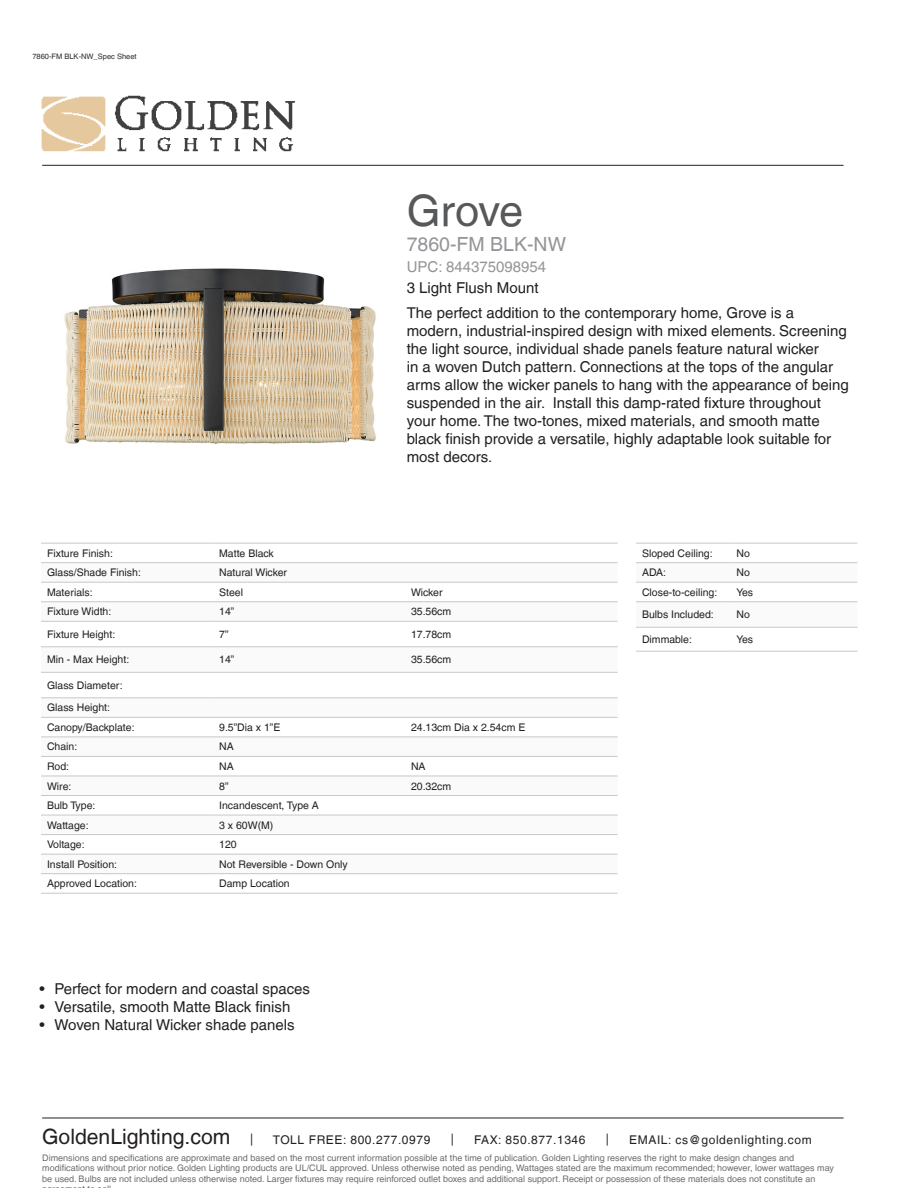
<style>
.page{position:relative;width:918px;height:1188px;background:#fff}
.page>*{position:absolute;margin:0;border:0;box-sizing:border-box;transform-origin:0 0}
.t1{font:43.5px "Helvetica LT";letter-spacing:-.01em;color:#57585a}
.t2{font:21.15px "Helvetica LT";color:#231f20}
.t3{font:19.5px "Helvetica LT";color:#939598}
.t4{font:15px/18px "Helvetica LT";color:#231f20}
.t5{font:15px "Helvetica LT";color:#939598}
.t6{font:12px "Helvetica LT";letter-spacing:.05em;color:#231f20}
.t7{font:10.5px "Helvetica LT";color:#231f20}
.t8{font:9px/10.5px "Helvetica LT";color:#6c6d70}
.filename{font:7.5px "Helvetica LT";color:#2e2b2c}
</style>
<div class="page">
<img style="left:41px;top:95px;width:260px;height:70px">
<svg style="left:41px;top:563px;width:577px;height:291px"></svg>
<hr style="left:41px;top:562px;width:172px;height:1px;background:#c7c8ca">
<hr style="left:213px;top:562px;width:192px;height:1px;background:#c7c8ca">
<hr style="left:405px;top:562px;width:213px;height:1px;background:#c7c8ca">
<hr style="left:41px;top:582px;width:172px;height:1px;background:#c7c8ca">
<hr style="left:213px;top:582px;width:192px;height:1px;background:#c7c8ca">
<hr style="left:405px;top:582px;width:213px;height:1px;background:#c7c8ca">
<hr style="left:41px;top:601px;width:172px;height:1px;background:#c7c8ca">
<hr style="left:213px;top:601px;width:192px;height:1px;background:#c7c8ca">
<hr style="left:405px;top:601px;width:213px;height:1px;background:#c7c8ca">
<hr style="left:41px;top:621px;width:172px;height:1px;background:#c7c8ca">
<hr style="left:213px;top:621px;width:192px;height:1px;background:#c7c8ca">
<hr style="left:405px;top:621px;width:213px;height:1px;background:#c7c8ca">
<hr style="left:41px;top:647px;width:172px;height:1px;background:#c7c8ca">
<hr style="left:213px;top:647px;width:192px;height:1px;background:#c7c8ca">
<hr style="left:405px;top:647px;width:213px;height:1px;background:#c7c8ca">
<hr style="left:41px;top:672px;width:172px;height:1px;background:#c7c8ca">
<hr style="left:213px;top:672px;width:192px;height:1px;background:#c7c8ca">
<hr style="left:405px;top:672px;width:213px;height:1px;background:#c7c8ca">
<hr style="left:41px;top:698px;width:172px;height:1px;background:#c7c8ca">
<hr style="left:213px;top:698px;width:192px;height:1px;background:#c7c8ca">
<hr style="left:405px;top:698px;width:213px;height:1px;background:#c7c8ca">
<hr style="left:41px;top:717px;width:172px;height:1px;background:#c7c8ca">
<hr style="left:213px;top:717px;width:192px;height:1px;background:#c7c8ca">
<hr style="left:405px;top:717px;width:213px;height:1px;background:#c7c8ca">
<hr style="left:41px;top:737px;width:172px;height:1px;background:#c7c8ca">
<hr style="left:213px;top:737px;width:192px;height:1px;background:#c7c8ca">
<hr style="left:405px;top:737px;width:213px;height:1px;background:#c7c8ca">
<hr style="left:41px;top:756px;width:172px;height:1px;background:#c7c8ca">
<hr style="left:213px;top:756px;width:192px;height:1px;background:#c7c8ca">
<hr style="left:405px;top:756px;width:213px;height:1px;background:#c7c8ca">
<hr style="left:41px;top:776px;width:172px;height:1px;background:#c7c8ca">
<hr style="left:213px;top:776px;width:192px;height:1px;background:#c7c8ca">
<hr style="left:405px;top:776px;width:213px;height:1px;background:#c7c8ca">
<hr style="left:41px;top:795px;width:172px;height:1px;background:#c7c8ca">
<hr style="left:213px;top:795px;width:192px;height:1px;background:#c7c8ca">
<hr style="left:405px;top:795px;width:213px;height:1px;background:#c7c8ca">
<hr style="left:41px;top:815px;width:172px;height:1px;background:#c7c8ca">
<hr style="left:213px;top:815px;width:192px;height:1px;background:#c7c8ca">
<hr style="left:405px;top:815px;width:213px;height:1px;background:#c7c8ca">
<hr style="left:41px;top:834px;width:172px;height:1px;background:#c7c8ca">
<hr style="left:213px;top:834px;width:192px;height:1px;background:#c7c8ca">
<hr style="left:405px;top:834px;width:213px;height:1px;background:#c7c8ca">
<hr style="left:41px;top:854px;width:172px;height:1px;background:#c7c8ca">
<hr style="left:213px;top:854px;width:192px;height:1px;background:#c7c8ca">
<hr style="left:405px;top:854px;width:213px;height:1px;background:#c7c8ca">
<hr style="left:41px;top:873px;width:172px;height:1px;background:#c7c8ca">
<hr style="left:213px;top:873px;width:192px;height:1px;background:#c7c8ca">
<hr style="left:405px;top:873px;width:213px;height:1px;background:#c7c8ca">
<hr style="left:41px;top:893px;width:172px;height:1px;background:#c7c8ca">
<hr style="left:213px;top:893px;width:192px;height:1px;background:#c7c8ca">
<hr style="left:405px;top:893px;width:213px;height:1px;background:#c7c8ca">
<hr style="left:41px;top:543px;width:172px;height:1px;background:#c7c8ca">
<hr style="left:213px;top:543px;width:192px;height:1px;background:#c7c8ca">
<hr style="left:405px;top:543px;width:213px;height:1px;background:#c7c8ca">
<svg style="left:636px;top:563px;width:222px;height:64px"></svg>
<hr style="left:636px;top:562px;width:95px;height:1px;background:#c7c8ca">
<hr style="left:731px;top:562px;width:127px;height:1px;background:#c7c8ca">
<hr style="left:636px;top:582px;width:95px;height:1px;background:#c7c8ca">
<hr style="left:731px;top:582px;width:127px;height:1px;background:#c7c8ca">
<hr style="left:636px;top:601px;width:95px;height:1px;background:#c7c8ca">
<hr style="left:731px;top:601px;width:127px;height:1px;background:#c7c8ca">
<hr style="left:636px;top:627px;width:95px;height:1px;background:#c7c8ca">
<hr style="left:731px;top:627px;width:127px;height:1px;background:#c7c8ca">
<hr style="left:636px;top:651px;width:95px;height:1px;background:#c7c8ca">
<hr style="left:731px;top:651px;width:127px;height:1px;background:#c7c8ca">
<hr style="left:636px;top:543px;width:95px;height:1px;background:#c7c8ca">
<hr style="left:731px;top:543px;width:127px;height:1px;background:#c7c8ca">
<hr style="left:42px;top:1118px;width:802px;height:1px;background:#231f20">
<hr style="left:42px;top:165px;width:802px;height:1px;background:#231f20">
<img style="left:64px;top:268px;width:312px;height:176px">
<p class="filename" style="left:32px;top:52px;width:106px">7860-FM BLK-NW_Spec Sheet</p>
<p class="t1" style="left:407px;top:185px;width:118px">Grove</p>
<p class="t3" style="left:407px;top:233px;width:161px">7860-FM BLK-NW</p>
<p class="t5" style="left:407px;top:258px;width:141px">UPC: 844375098954</p>
<p class="t4" style="left:407px;top:279px;width:133px">3 Light Flush Mount</p>
<p class="t4" style="left:407px;top:303px;width:444px">The perfect addition to the contemporary home, Grove is a modern, industrial-inspired design with mixed elements. Screening the light source, individual shade panels feature natural wicker<br>in a woven Dutch pattern. Connections at the tops of the angular arms allow the wicker panels to hang with the appearance of being suspended in the air. Install this damp-rated fixture throughout your home. The two-tones, mixed materials, and smooth matte black finish provide a versatile, highly adaptable look suitable for most decors.</p>
<p class="t7" style="left:47px;top:547px;width:67px">Fixture Finish:</p>
<p class="t7" style="left:219px;top:547px;width:56px">Matte Black</p>
<p class="t7" style="left:47px;top:566px;width:95px">Glass/Shade Finish:</p>
<p class="t7" style="left:219px;top:566px;width:69px">Natural Wicker</p>
<p class="t7" style="left:47px;top:586px;width:47px">Materials:</p>
<p class="t7" style="left:219px;top:586px;width:25px">Steel</p>
<p class="t7" style="left:411px;top:586px;width:33px">Wicker</p>
<p class="t7" style="left:47px;top:606px;width:66px">Fixture Width:</p>
<p class="t7" style="left:219px;top:606px;width:17px">14”</p>
<p class="t7" style="left:411px;top:606px;width:42px">35.56cm</p>
<p class="t7" style="left:47px;top:628px;width:70px">Fixture Height:</p>
<p class="t7" style="left:219px;top:628px;width:11px">7”</p>
<p class="t7" style="left:411px;top:628px;width:42px">17.78cm</p>
<p class="t7" style="left:47px;top:654px;width:84px">Min - Max Height:</p>
<p class="t7" style="left:219px;top:654px;width:17px">14”</p>
<p class="t7" style="left:411px;top:654px;width:42px">35.56cm</p>
<p class="t7" style="left:47px;top:679px;width:77px">Glass Diameter:</p>
<p class="t7" style="left:47px;top:702px;width:65px">Glass Height:</p>
<p class="t7" style="left:47px;top:721px;width:89px">Canopy/Backplate:</p>
<p class="t7" style="left:219px;top:721px;width:63px">9.5”Dia x 1”E</p>
<p class="t7" style="left:411px;top:721px;width:116px">24.13cm Dia x 2.54cm E</p>
<p class="t7" style="left:47px;top:741px;width:32px">Chain:</p>
<p class="t7" style="left:219px;top:741px;width:16px">NA</p>
<p class="t7" style="left:47px;top:760px;width:24px">Rod:</p>
<p class="t7" style="left:219px;top:760px;width:16px">NA</p>
<p class="t7" style="left:411px;top:760px;width:16px">NA</p>
<p class="t7" style="left:47px;top:780px;width:26px">Wire:</p>
<p class="t7" style="left:219px;top:780px;width:11px">8”</p>
<p class="t7" style="left:411px;top:780px;width:42px">20.32cm</p>
<p class="t7" style="left:47px;top:799px;width:50px">Bulb Type:</p>
<p class="t7" style="left:219px;top:799px;width:101px">Incandescent, Type A</p>
<p class="t7" style="left:47px;top:819px;width:43px">Wattage:</p>
<p class="t7" style="left:219px;top:819px;width:56px">3 x 60W(M)</p>
<p class="t7" style="left:47px;top:838px;width:39px">Voltage:</p>
<p class="t7" style="left:219px;top:838px;width:19px">120</p>
<p class="t7" style="left:47px;top:858px;width:72px">Install Position:</p>
<p class="t7" style="left:219px;top:858px;width:130px">Not Reversible - Down Only</p>
<p class="t7" style="left:47px;top:877px;width:92px">Approved Location:</p>
<p class="t7" style="left:219px;top:877px;width:72px">Damp Location</p>
<p class="t4" style="left:40px;top:980px;width:272px">• Perfect for modern and coastal spaces</p>
<p class="t4" style="left:40px;top:998px;width:252px">• Versatile, smooth Matte Black finish</p>
<p class="t4" style="left:40px;top:1016px;width:257px">• Woven Natural Wicker shade panels</p>
<p class="t7" style="left:642px;top:547px;width:72px">Sloped Ceiling:</p>
<p class="t7" style="left:737px;top:547px;width:15px">No</p>
<p class="t7" style="left:642px;top:566px;width:26px">ADA:</p>
<p class="t7" style="left:737px;top:566px;width:15px">No</p>
<p class="t7" style="left:642px;top:586px;width:77px">Close-to-ceiling:</p>
<p class="t7" style="left:737px;top:586px;width:18px">Yes</p>
<p class="t7" style="left:642px;top:608px;width:73px">Bulbs Included:</p>
<p class="t7" style="left:737px;top:608px;width:15px">No</p>
<p class="t7" style="left:642px;top:633px;width:51px">Dimmable:</p>
<p class="t7" style="left:737px;top:633px;width:18px">Yes</p>
<p class="t2" style="left:42px;top:1124px;width:190px">GoldenLighting.com</p>
<p class="t6" style="left:250px;top:1132px;width:5px">|</p>
<p class="t6" style="left:273px;top:1133px;width:159px">TOLL FREE: 800.277.0979</p>
<p class="t6" style="left:451px;top:1132px;width:5px">|</p>
<p class="t6" style="left:474px;top:1133px;width:113px">FAX: 850.877.1346</p>
<p class="t6" style="left:606px;top:1132px;width:5px">|</p>
<p class="t6" style="left:629px;top:1133px;width:184px">EMAIL: cs@goldenlighting.com</p>
<p class="t8" style="left:42px;top:1153px;width:793px">Dimensions and specifications are approximate and based on the most current information possible at the time of publication. Golden Lighting reserves the right to make design changes and modifications without prior notice. Golden Lighting products are UL/CUL approved. Unless otherwise noted as pending, Wattages stated are the maximum recommended; however, lower wattages may be used. Bulbs are not included unless otherwise noted. Larger fixtures may require reinforced outlet boxes and additional support. Receipt or possession of these materials does not constitute an</p>
</div>
